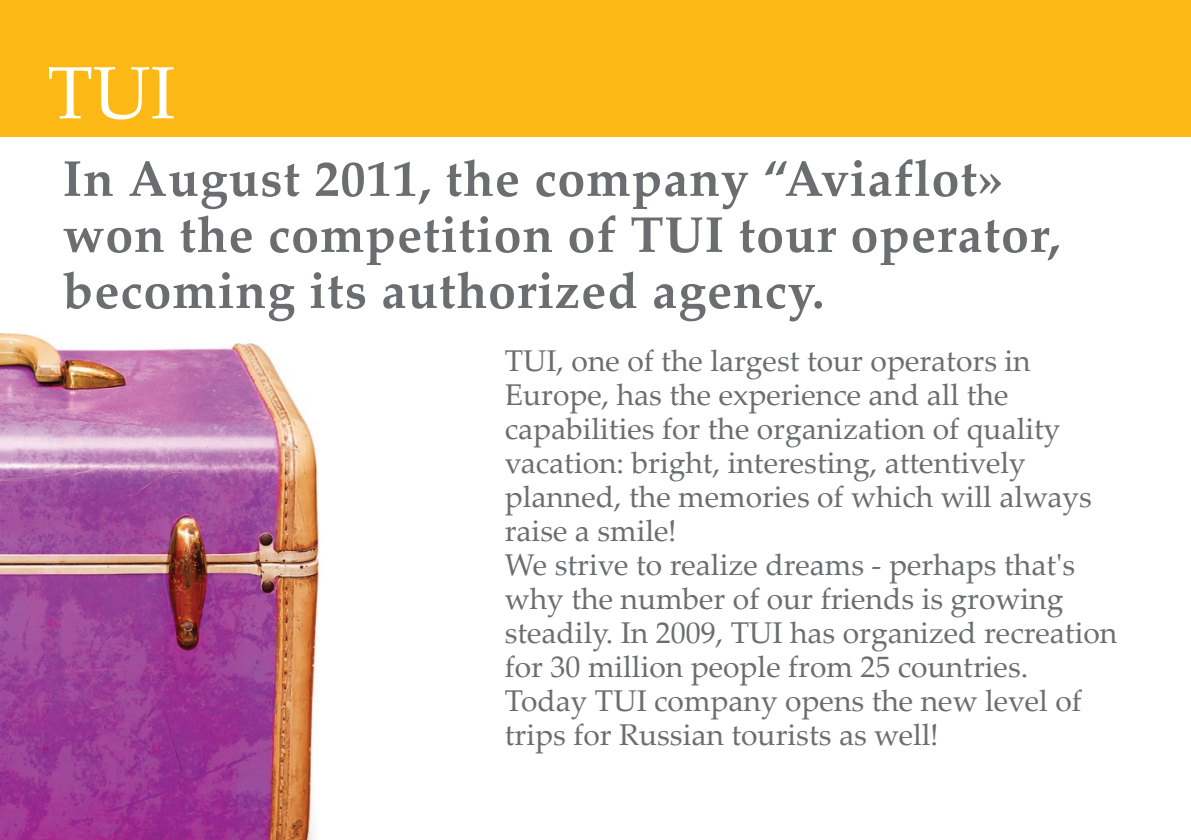
<style>
.page{position:relative;width:1191px;height:840px;background:#fff}
.page>*{position:absolute;margin:0;border:0;box-sizing:border-box;transform-origin:0 0}
.t1{font:74px "Palatino Linotype";color:#fff}
.t2{font:700 50px/56px "Palatino Linotype";letter-spacing:.02em;color:#6c6d70}
.t3{font:30px/34px "Palatino Linotype";color:#6c6d70}
</style>
<div class="page">
<div style="left:0;top:0;width:1191px;height:136px;background:#fcb814"></div>
<img style="left:0;top:333px;width:320px;height:506px">
<h1 class="t1" style="left:47px;top:40px;width:129px">TUI</h1>
<h2 class="t2" style="left:63px;top:149px;width:999px">In August 2011, the company “Aviaflot» won the competition of TUI tour operator, becoming its authorized agency.</h2>
<p class="t3" style="left:505px;top:342px;width:614px">TUI, one of the largest tour operators in Europe, has the experience and all the capabilities for the organization of quality vacation: bright, interesting, attentively planned, the memories of which will always raise a smile!<br>We strive to realize dreams - perhaps that's why the number of our friends is growing steadily. In 2009, TUI has organized recreation for 30 million people from 25 countries.<br>Today TUI company opens the new level of trips for Russian tourists as well!</p>
</div>
